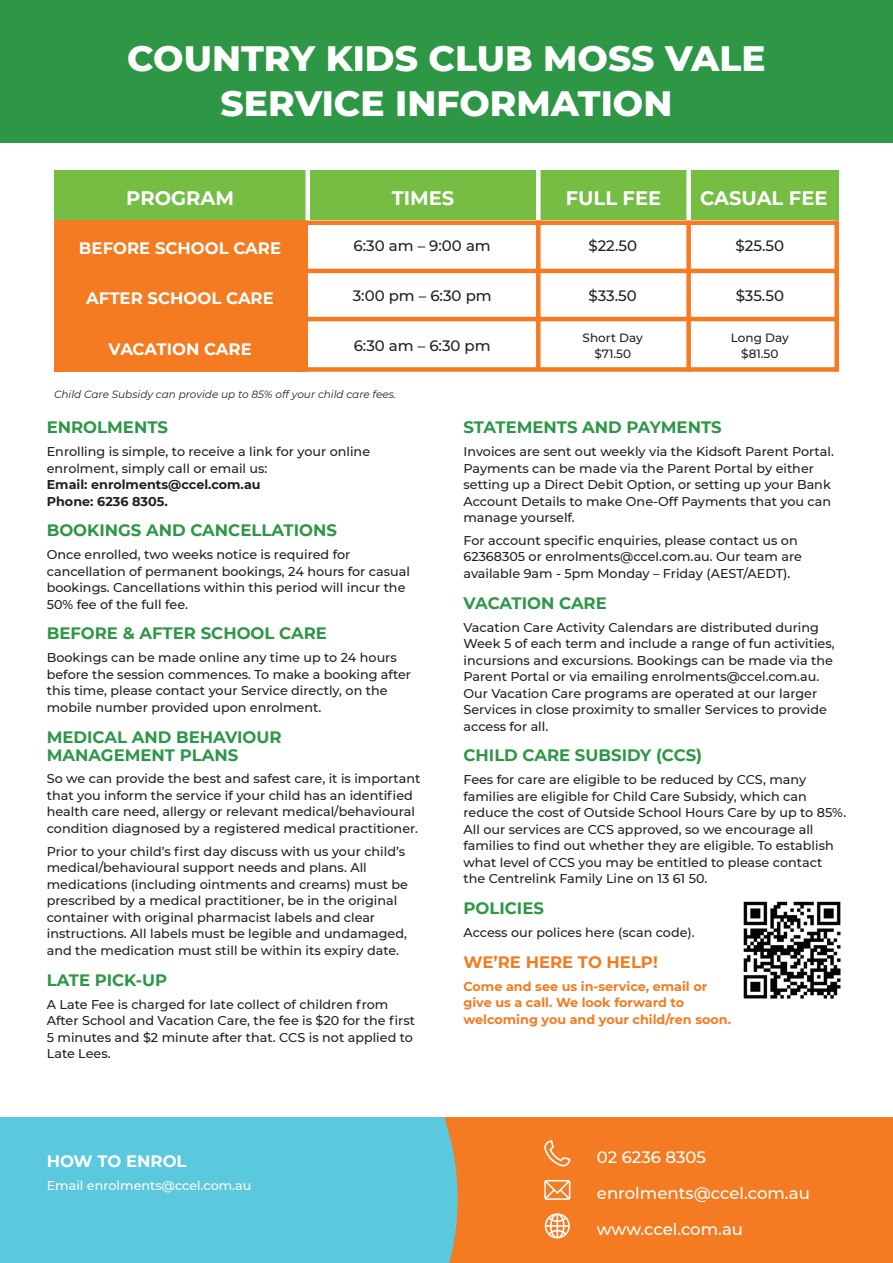
<style>
.page{position:relative;width:893px;height:1263px;background:#fff}
.page>*{position:absolute;margin:0;border:0;box-sizing:border-box;transform-origin:0 0}
.t1{font:800 36px/45.3px "Montserrat";color:#fff;text-align:center}
.t2{font:700 19.5px "Montserrat";color:#fff}
.t3{font:700 16.5px/18px "Montserrat";color:#2d9746}
.t4{font:700 16.5px "Montserrat";color:#fff}
.t5{font:500 16.5px "Montserrat";color:#fff}
.t6{font:700 16.5px "Montserrat";color:#f47b21}
.t7{font:500 15px "Montserrat";color:#231f20}
.t8{font:500 12.75px/16.5px "Montserrat";color:#231f20}
.t9{font:700 12.75px/16.5px "Montserrat";color:#f47b21}
.t10{font:700 12.75px/16.5px "Montserrat";color:#231f20}
.t11{font:500 12.75px "Montserrat";color:#fff}
.t12{font:500 12px/16.5px "Montserrat";color:#231f20;text-align:center}
.t13{font:italic 10.5px "Montserrat";color:#231f20}
</style>
<div class="page">
<div style="left:0;top:0;width:893px;height:143px;background:#2d9746"></div>
<div style="left:0;top:1117px;width:893px;height:146px;background:#f47b21"></div>
<div style="left:0;top:1117px;width:458px;height:146px;background:#5ac8dd"></div>
<svg style="left:544px;top:1213px;width:26px;height:26px"></svg>
<svg style="left:544px;top:1180px;width:26px;height:20px"></svg>
<svg style="left:544px;top:1140px;width:26px;height:26px"></svg>
<div style="left:54px;top:170px;width:785px;height:50px;background:#75bd43"></div>
<div style="left:54px;top:220px;width:254px;height:51px;background:#f47b21"></div>
<div style="left:54px;top:271px;width:254px;height:50px;background:#f47b21"></div>
<div style="left:54px;top:321px;width:254px;height:51px;background:#f47b21"></div>
<div style="left:305px;top:170px;width:5px;height:50px;background:#fff"></div>
<div style="left:536px;top:170px;width:5px;height:50px;background:#fff"></div>
<div style="left:536px;top:220px;width:5px;height:149px;background:#f47b21"></div>
<div style="left:686px;top:220px;width:5px;height:152px;background:#f47b21"></div>
<div style="left:834px;top:220px;width:5px;height:152px;background:#f47b21"></div>
<div style="left:686px;top:170px;width:5px;height:50px;background:#fff"></div>
<hr style="left:305px;top:317px;width:534px;height:4px;background:#f47b21">
<hr style="left:305px;top:269px;width:534px;height:4px;background:#f47b21">
<div style="left:305px;top:220px;width:534px;height:5px;background:#f47b21"></div>
<div style="left:308px;top:367px;width:529px;height:5px;background:#f47b21"></div>
<img style="left:743px;top:901px;width:98px;height:98px">
<h1 class="t1" style="left:127px;top:33px;width:640px">COUNTRY KIDS CLUB MOSS VALE<br>SERVICE INFORMATION</h1>
<h2 class="t2" style="left:126px;top:184px;width:109px">PROGRAM</h2>
<h2 class="t2" style="left:392px;top:184px;width:64px">TIMES</h2>
<h2 class="t2" style="left:566px;top:184px;width:97px">FULL FEE</h2>
<h2 class="t2" style="left:700px;top:184px;width:129px">CASUAL FEE</h2>
<p class="t4" style="left:79px;top:236px;width:204px">BEFORE SCHOOL CARE</p>
<p class="t4" style="left:86px;top:286px;width:189px">AFTER SCHOOL CARE</p>
<p class="t4" style="left:108px;top:337px;width:145px">VACATION CARE</p>
<p class="t7" style="left:588px;top:236px;width:50px">$22.50</p>
<p class="t7" style="left:589px;top:285px;width:50px">$33.50</p>
<p class="t7" style="left:736px;top:236px;width:50px">$25.50</p>
<p class="t7" style="left:736px;top:285px;width:50px">$35.50</p>
<p class="t7" style="left:354px;top:236px;width:139px">6:30 am – 9:00 am</p>
<p class="t7" style="left:353px;top:285px;width:141px">3:00 pm – 6:30 pm</p>
<p class="t7" style="left:354px;top:335px;width:139px">6:30 am – 6:30 pm</p>
<p class="t12" style="left:583px;top:329px;width:62px">Short Day $71.50</p>
<p class="t12" style="left:731px;top:329px;width:60px">Long Day $81.50</p>
<p class="t13" style="left:54px;top:387px;width:344px">Child Care Subsidy can provide up to 85% off your child care fees.</p>
<p class="t3" style="left:47px;top:417px;width:123px">ENROLMENTS</p>
<p class="t8" style="left:47px;top:443px;width:325px">Enrolling is simple, to receive a link for your online enrolment, simply call or email us:</p>
<p class="t10" style="left:47px;top:476px;width:215px">Email: enrolments@ccel.com.au<br>Phone: 6236 8305.</p>
<p class="t3" style="left:47px;top:521px;width:292px">BOOKINGS AND CANCELLATIONS</p>
<p class="t8" style="left:47px;top:546px;width:365px">Once enrolled, two weeks notice is required for cancellation of permanent bookings, 24 hours for casual bookings. Cancellations within this period will incur the 50% fee of the full fee.</p>
<p class="t3" style="left:47px;top:624px;width:282px">BEFORE &amp; AFTER SCHOOL CARE</p>
<p class="t8" style="left:47px;top:649px;width:366px">Bookings can be made online any time up to 24 hours before the session commences. To make a booking after this time, please contact your Service directly, on the mobile number provided upon enrolment.</p>
<p class="t3" style="left:47px;top:727px;width:236px">MEDICAL AND BEHAVIOUR<br>MANAGEMENT PLANS</p>
<p class="t8" style="left:47px;top:770px;width:375px">So we can provide the best and safest care, it is important that you inform the service if your child has an identified health care need, allergy or relevant medical/behavioural condition diagnosed by a registered medical practitioner.</p>
<p class="t8" style="left:47px;top:842px;width:363px">Prior to your child’s first day discuss with us your child’s medical/behavioural support needs and plans. All medications (including ointments and creams) must be prescribed by a medical practitioner, be in the original container with original pharmacist labels and clear instructions. All labels must be legible and undamaged, and the medication must still be within its expiry date.</p>
<p class="t3" style="left:47px;top:970px;width:122px">LATE PICK-UP</p>
<p class="t8" style="left:47px;top:995px;width:370px">A Late Fee is charged for late collect of children from After School and Vacation Care, the fee is $20 for the first 5 minutes and $2 minute after that. CCS is not applied to Late Lees.</p>
<p class="t4" style="left:47px;top:1149px;width:141px">HOW TO ENROL</p>
<p class="t11" style="left:47px;top:1177px;width:206px">Email enrolments@ccel.com.au</p>
<p class="t3" style="left:463px;top:417px;width:260px">STATEMENTS AND PAYMENTS</p>
<p class="t8" style="left:463px;top:443px;width:372px">Invoices are sent out weekly via the Kidsoft Parent Portal.<br>Payments can be made via the Parent Portal by either setting up a Direct Debit Option, or setting up your Bank Account Details to make One-Off Payments that you can manage yourself.</p>
<p class="t8" style="left:463px;top:532px;width:340px">For account specific enquiries, please contact us on<br>62368305 or enrolments@ccel.com.au. Our team are available 9am - 5pm Monday – Friday (AEST/AEDT).</p>
<p class="t3" style="left:463px;top:593px;width:145px">VACATION CARE</p>
<p class="t8" style="left:463px;top:618px;width:373px">Vacation Care Activity Calendars are distributed during Week 5 of each term and include a range of fun activities, incursions and excursions. Bookings can be made via the Parent Portal or via emailing enrolments@ccel.com.au.<br>Our Vacation Care programs are operated at our larger Services in close proximity to smaller Services to provide access for all.</p>
<p class="t3" style="left:463px;top:746px;width:240px">CHILD CARE SUBSIDY (CCS)</p>
<p class="t8" style="left:463px;top:771px;width:384px">Fees for care are eligible to be reduced by CCS, many families are eligible for Child Care Subsidy, which can reduce the cost of Outside School Hours Care by up to 85%.<br>All our services are CCS approved, so we encourage all families to find out whether they are eligible. To establish what level of CCS you may be entitled to please contact the Centrelink Family Line on 13 61 50.</p>
<p class="t3" style="left:463px;top:898px;width:82px">POLICIES</p>
<p class="t8" style="left:463px;top:923px;width:233px">Access our polices here (scan code).</p>
<p class="t6" style="left:463px;top:950px;width:196px">WE’RE HERE TO HELP!</p>
<p class="t9" style="left:463px;top:977px;width:269px">Come and see us in-service, email or give us a call. We look forward to welcoming you and your child/ren soon.</p>
<p class="t5" style="left:597px;top:1145px;width:111px">02 6236 8305</p>
<p class="t5" style="left:597px;top:1181px;width:214px">enrolments@ccel.com.au</p>
<p class="t5" style="left:597px;top:1218px;width:148px">www.ccel.com.au</p>
</div>
